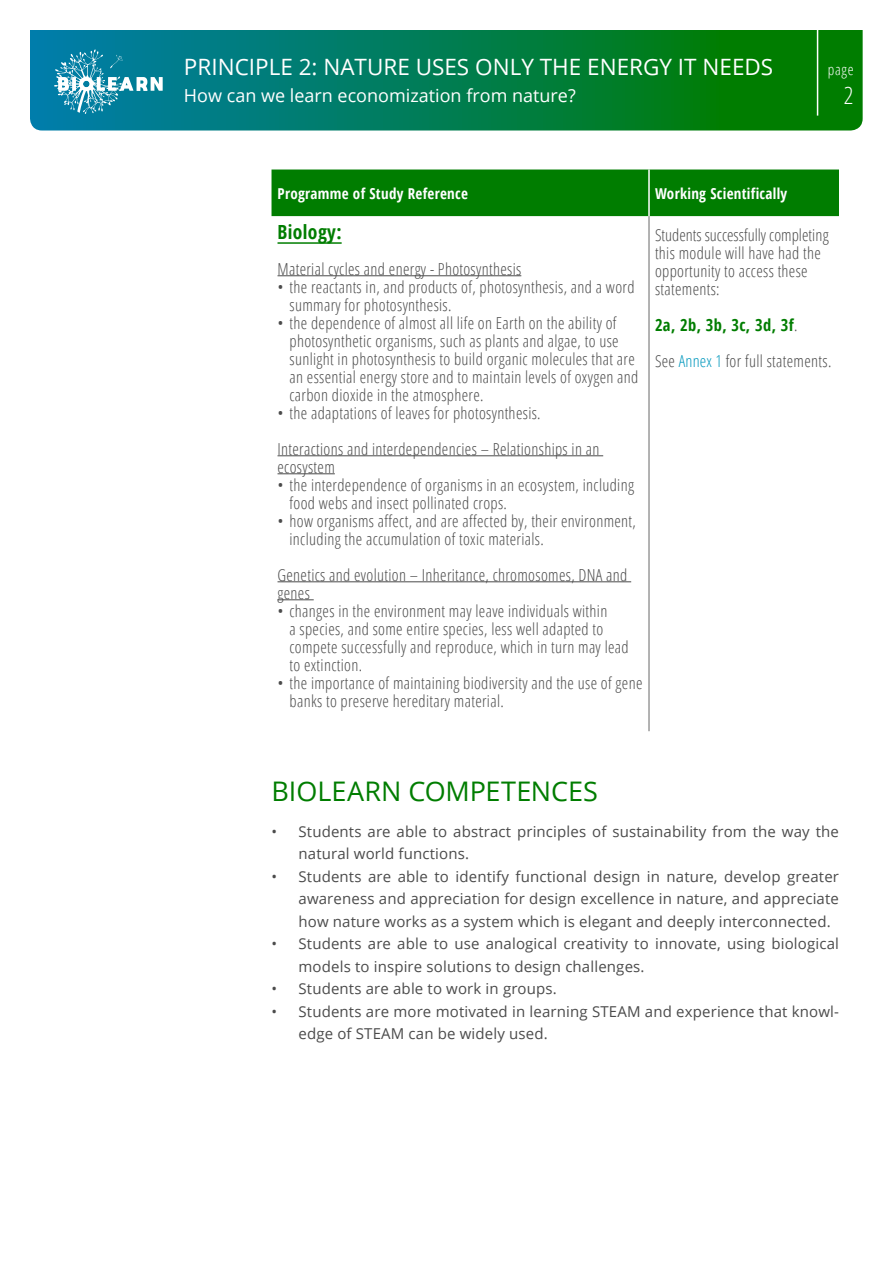
<style>
.page{position:relative;width:893px;height:1263px;background:#fff}
.page>*{position:absolute;margin:0;border:0;box-sizing:border-box;transform-origin:0 0}
.t1{font:27px "Open Sans";letter-spacing:-.005em;color:#007d00}
.t2{font:300 condensed 24px "Open Sans";color:#fff}
.t3{font:22.5px "Open Sans";color:#fff}
.t4{font:700 condensed 19.5px "Open Sans";letter-spacing:.02em;color:#007d00}
.t5{font:18px "Open Sans";color:#fff}
.t6{font:300 condensed 16.5px/18px "Open Sans";letter-spacing:.02em;color:#4b4b4b}
.t7{font:15px/22.5px "Open Sans";letter-spacing:.01em;color:#4b4b4b}
.t8{font:700 condensed 15px "Open Sans";letter-spacing:.02em;color:#fff}
.t9{font:300 condensed 15px "Open Sans";color:#fff}
.s1{font-weight:700;color:#007d00}
.s2{color:#0097bd}
</style>
<div class="page">
<svg style="left:30px;top:30px;width:833px;height:101px;background:#017d49"></svg>
<svg style="left:54px;top:49px;width:109px;height:65px;background:#3598b0"></svg>
<hr style="left:817px;top:30px;width:1px;height:86px;background:#fff">
<div style="left:272px;top:170px;width:567px;height:46px;background:#007d00"></div>
<hr style="left:648px;top:216px;width:2px;height:515px;background:#9a9a9a">
<hr style="left:648px;top:170px;width:2px;height:46px;background:#fff">
<hr style="left:278px;top:242px;width:64px;height:2px;background:#007d00">
<hr style="left:278px;top:275px;width:243px;height:1px;background:#4b4b4b">
<hr style="left:278px;top:455px;width:325px;height:1px;background:#4b4b4b">
<hr style="left:278px;top:473px;width:57px;height:1px;background:#4b4b4b">
<hr style="left:278px;top:581px;width:353px;height:1px;background:#4b4b4b">
<hr style="left:278px;top:599px;width:36px;height:1px;background:#4b4b4b">
<h3 class="t3" style="left:184px;top:51px;width:591px">PRINCIPLE 2: NATURE USES ONLY THE ENERGY IT NEEDS</h3>
<p class="t5" style="left:184px;top:83px;width:393px">How can we learn economization from nature?</p>
<p class="t9" style="left:828px;top:59px;width:27px">page</p>
<h2 class="t2" style="left:844px;top:79px;width:11px">2</h2>
<p class="t8" style="left:278px;top:183px;width:192px">Programme of Study Reference</p>
<p class="t8" style="left:655px;top:183px;width:134px">Working Scientifically</p>
<p class="t4" style="left:278px;top:218px;width:66px">Biology:</p>
<p class="t6" style="left:278px;top:259px;width:245px">Material cycles and energy - Photosynthesis</p>
<p class="t6" style="left:289px;top:277px;width:347px;text-indent:-12px">• the reactants in, and products of, photosynthesis, and a word summary for photosynthesis.</p>
<p class="t6" style="left:289px;top:313px;width:350px;text-indent:-12px">• the dependence of almost all life on Earth on the ability of photosynthetic organisms, such as plants and algae, to use sunlight in photosynthesis to build organic molecules that are an essential energy store and to maintain levels of oxygen and carbon dioxide in the atmosphere.</p>
<p class="t6" style="left:278px;top:394px;width:323px;line-height:36px">• the adaptations of leaves for photosynthesis.<br>Interactions and interdependencies – Relationships in an</p>
<p class="t6" style="left:278px;top:457px;width:59px">ecosystem</p>
<p class="t6" style="left:289px;top:475px;width:346px;text-indent:-12px">• the interdependence of organisms in an ecosystem, including food webs and insect pollinated crops.</p>
<p class="t6" style="left:289px;top:511px;width:348px;text-indent:-12px">• how organisms affect, and are affected by, their environment, including the accumulation of toxic materials.</p>
<p class="t6" style="left:278px;top:565px;width:351px">Genetics and evolution – Inheritance, chromosomes, DNA and genes</p>
<p class="t6" style="left:289px;top:601px;width:341px;text-indent:-12px">• changes in the environment may leave individuals within<br>a species, and some entire species, less well adapted to compete successfully and reproduce, which in turn may lead to extinction.</p>
<p class="t6" style="left:289px;top:673px;width:354px;text-indent:-12px">• the importance of maintaining biodiversity and the use of gene banks to preserve hereditary material.</p>
<p class="t6" style="left:655px;top:225px;width:175px">Students successfully completing this module will have had the opportunity to access these statements:</p>
<p class="t6" style="left:655px;top:306px;width:178px;line-height:36px"><span class="s1">2a, 2b, 3b, 3c, 3d, 3f</span>.<br>See <span class="s2">Annex 1</span> for full statements.</p>
<h1 class="t1" style="left:272px;top:772px;width:328px">BIOLEARN COMPETENCES</h1>
<p class="t7" style="left:298px;top:820px;width:542px;text-indent:-27px">• Students are able to abstract principles of sustainability from the way the natural world functions.</p>
<p class="t7" style="left:298px;top:865px;width:542px;text-align:justify;text-indent:-27px">• Students are able to identify functional design in nature, develop greater awareness and appreciation for design excellence in nature, and appreciate how nature works as a system which is elegant and deeply interconnected.</p>
<p class="t7" style="left:298px;top:932px;width:542px;text-indent:-27px">• Students are able to use analogical creativity to innovate, using biological models to inspire solutions to design challenges.</p>
<p class="t7" style="left:272px;top:977px;width:287px">• Students are able to work in groups.</p>
<p class="t7" style="left:298px;top:1000px;width:542px;text-indent:-27px">• Students are more motivated in learning STEAM and experience that knowl&shy;edge of STEAM can be widely used.</p>
</div>
